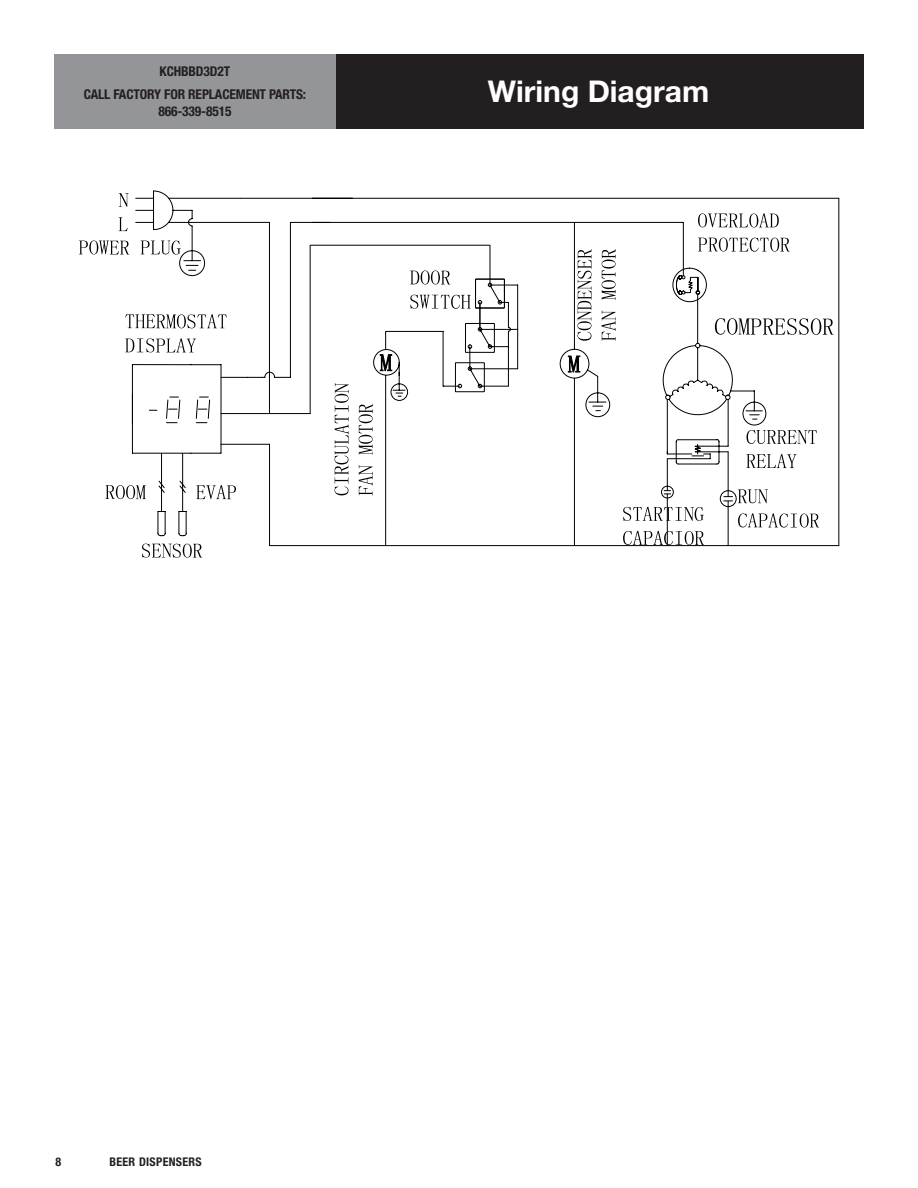
<style>
.page{position:relative;width:918px;height:1188px;background:#fff}
.page>*{position:absolute;margin:0;border:0;box-sizing:border-box;transform-origin:0 0}
.t1{font:700 30px "Helvetica Neue LT Pro";color:#fff}
.t2{font:700 condensed 13.5px/23px "Helvetica Neue LT Pro";letter-spacing:-.01em;color:#231f20;text-align:center}
.t3{font:700 condensed 12px "Helvetica Neue LT Pro";letter-spacing:.025em;color:#231f20}
</style>
<div class="page">
<div style="left:333px;top:54px;width:531px;height:74px;background:#231f20"></div>
<div style="left:54px;top:54px;width:282px;height:74px;background:#939598"></div>
<svg style="left:135px;top:191px;width:704px;height:50px"></svg>
<svg style="left:610px;top:222px;width:229px;height:324px"></svg>
<svg style="left:79px;top:240px;width:50px;height:14px"></svg>
<svg style="left:141px;top:241px;width:23px;height:4px"></svg>
<svg style="left:125px;top:314px;width:7px;height:14px"></svg>
<svg style="left:125px;top:338px;width:7px;height:14px"></svg>
<svg style="left:106px;top:485px;width:26px;height:14px"></svg>
<svg style="left:142px;top:546px;width:60px;height:12px"></svg>
<svg style="left:610px;top:311px;width:6px;height:30px"></svg>
<svg style="left:610px;top:249px;width:6px;height:51px"></svg>
<svg style="left:698px;top:213px;width:81px;height:14px"></svg>
<svg style="left:698px;top:238px;width:92px;height:14px"></svg>
<svg style="left:715px;top:318px;width:119px;height:17px"></svg>
<svg style="left:738px;top:513px;width:81px;height:15px"></svg>
<svg style="left:747px;top:430px;width:70px;height:14px"></svg>
<svg style="left:747px;top:454px;width:50px;height:14px"></svg>
<svg style="left:720px;top:489px;width:48px;height:18px"></svg>
<svg style="left:623px;top:507px;width:81px;height:14px"></svg>
<svg style="left:623px;top:531px;width:81px;height:14px"></svg>
<hr style="left:839px;top:198px;width:1px;height:347px;background:#000">
<svg style="left:119px;top:217px;width:9px;height:14px"></svg>
<svg style="left:119px;top:193px;width:10px;height:14px"></svg>
<svg style="left:168px;top:198px;width:442px;height:348px"></svg>
<svg style="left:568px;top:356px;width:12px;height:16px"></svg>
<svg style="left:132px;top:245px;width:386px;height:301px"></svg>
<hr style="left:490px;top:245px;width:1px;height:40px;background:#000">
<p class="t2" style="left:84px;top:60px;width:224px">KCHBBD3D2T<br>CALL FACTORY FOR REPLACEMENT PARTS:</p>
<p class="t2" style="left:158px;top:99px;width:75px">866-339-8515</p>
<h1 class="t1" style="left:488px;top:73px;width:223px">Wiring Diagram</h1>
<p class="t3" style="left:56px;top:1154px;width:7px">8</p>
<p class="t3" style="left:110px;top:1154px;width:94px">BEER DISPENSERS</p>
</div>
